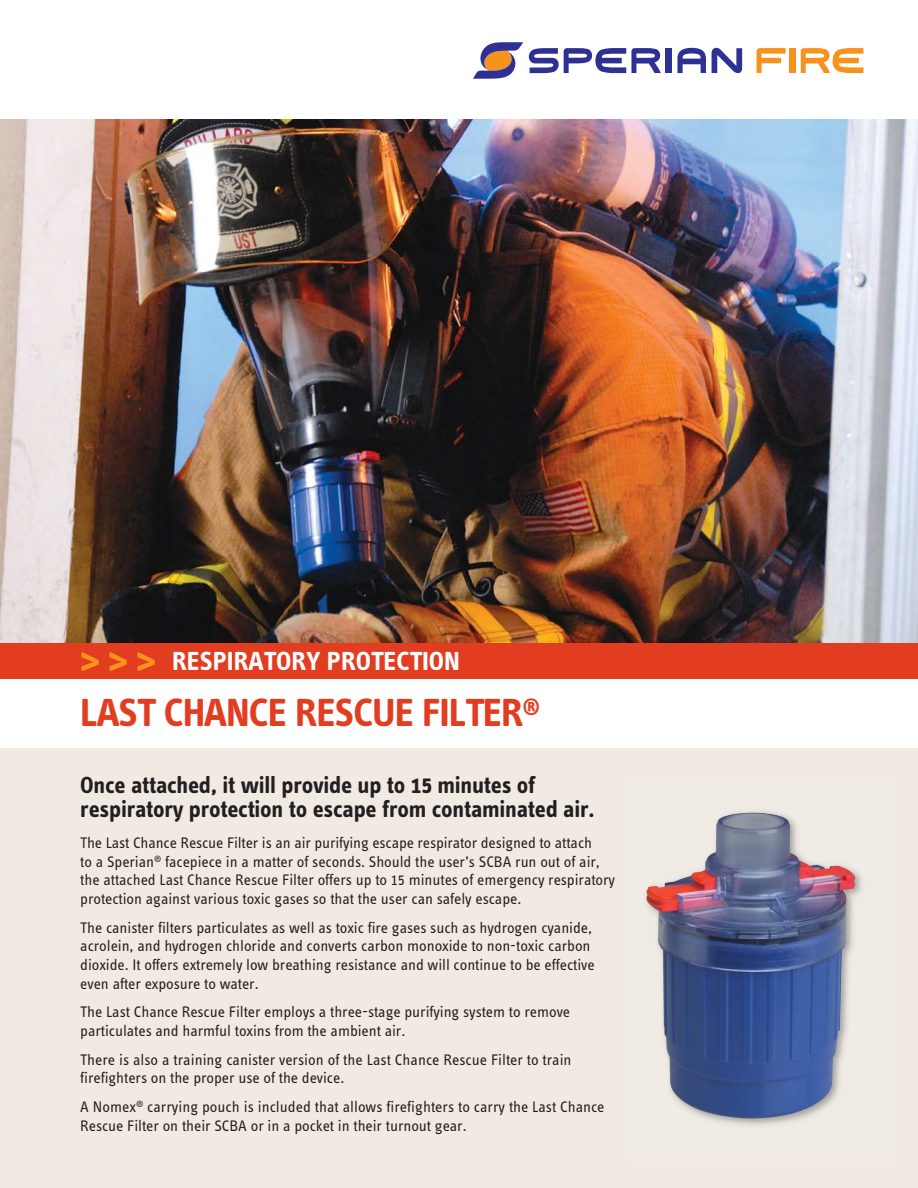
<style>
.page{position:relative;width:918px;height:1188px;background:#fff}
.page>*{position:absolute;margin:0;border:0;box-sizing:border-box;transform-origin:0 0}
.t1{font:40.5px "Info Text Bold Tf";letter-spacing:-.025em;color:#e23d21}
.t2{font:27px "Info Text Bold Tf";color:#fff}
.t3{font:24px/24px "Info Text Bold Tf";letter-spacing:-.01em;color:#231f20}
.t4{font:15.75px/18.8px "Info Text Regular Tf";letter-spacing:-.005em;color:#231f20}
.s1{font-size:45px;color:#f7931d}
</style>
<div class="page">
<div style="left:666px;top:48px;width:6px;height:25px;background:#2e3092"></div>
<svg style="left:677px;top:48px;width:29px;height:25px"></svg>
<svg style="left:712px;top:47px;width:30px;height:27px"></svg>
<svg style="left:473px;top:42px;width:188px;height:37px"></svg>
<div style="left:789px;top:48px;width:7px;height:25px;background:#f7931d"></div>
<svg style="left:757px;top:48px;width:29px;height:25px"></svg>
<svg style="left:801px;top:48px;width:62px;height:25px"></svg>
<div style="left:0;top:748px;width:918px;height:440px;background:#f0eae3"></div>
<img style="left:0;top:120px;width:918px;height:523px">
<div style="left:0;top:643px;width:918px;height:38px;background:#e23d21"></div>
<div style="left:0;top:679px;width:918px;height:68px;background:#fff"></div>
<img style="left:710px;top:811px;width:152px;height:315px">
<img style="left:646px;top:813px;width:209px;height:306px">
<h2 class="t2" style="left:79px;top:651px;width:382px"><span class="s1">&gt; &gt; &gt;</span> RESPIRATORY PROTECTION</h2>
<h1 class="t1" style="left:80px;top:698px;width:461px">LAST CHANCE RESCUE FILTER<sup>®</sup></h1>
<h3 class="t3" style="left:80px;top:775px;width:516px">Once attached, it will provide up to 15 minutes of respiratory protection to escape from contaminated air.</h3>
<p class="t4" style="left:80px;top:835px;width:536px">The Last Chance Rescue Filter is an air purifying escape respirator designed to attach<br>to a Sperian<sup>®</sup> facepiece in a matter of seconds. Should the user’s SCBA run out of air, the attached Last Chance Rescue Filter offers up to 15 minutes of emergency respiratory protection against various toxic gases so that the user can safely escape.</p>
<p class="t4" style="left:80px;top:919px;width:516px">The canister filters particulates as well as toxic fire gases such as hydrogen cyanide, acrolein, and hydrogen chloride and converts carbon monoxide to non-toxic carbon dioxide. It offers extremely low breathing resistance and will continue to be effective even after exposure to water.</p>
<p class="t4" style="left:80px;top:1004px;width:491px">The Last Chance Rescue Filter employs a three-stage purifying system to remove particulates and harmful toxins from the ambient air.</p>
<p class="t4" style="left:80px;top:1051px;width:493px">There is also a training canister version of the Last Chance Rescue Filter to train firefighters on the proper use of the device.</p>
<p class="t4" style="left:80px;top:1099px;width:526px">A Nomex<sup>®</sup> carrying pouch is included that allows firefighters to carry the Last Chance<br>Rescue Filter on their SCBA or in a pocket in their turnout gear.</p>
</div>
